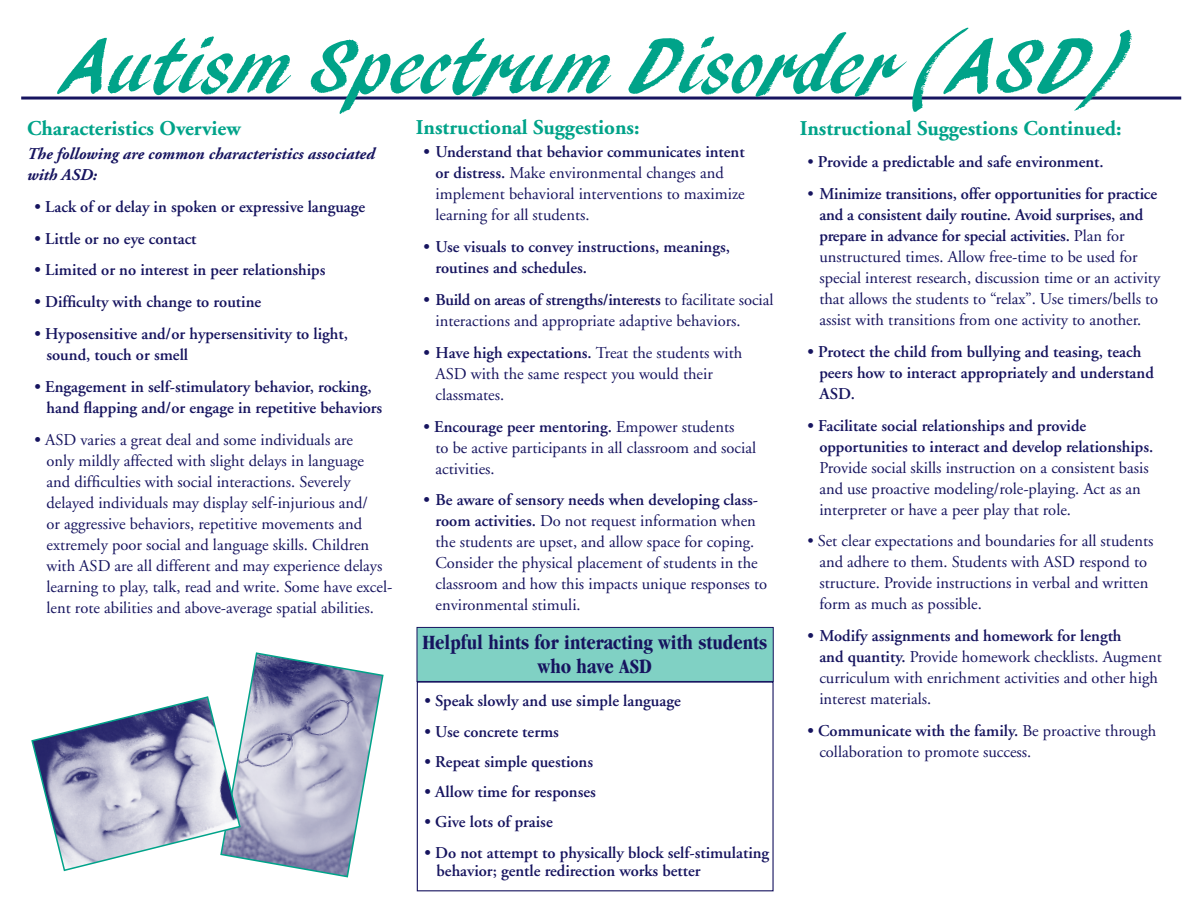
<style>
.page{position:relative;width:1188px;height:918px;background:#fff}
.page>*{position:absolute;margin:0;border:0;box-sizing:border-box;transform-origin:0 0}
.t1{font:81px "Pendry Scr D";color:#00a389}
.t2{font:700 21px "Adobe Garamond";color:#00a389}
.t3{font:700 condensed 21px/24px "Garamond";color:#16145f;text-align:center}
.t4{font:16.5px/21px "Adobe Garamond";color:#16145f}
.t5{font:600 16.5px/21px "Adobe Garamond";color:#16145f}
.t6{font:italic 700 16.5px/21px "Adobe Garamond";color:#16145f}
.s1{font-weight:600}
.s2{font-weight:400}
</style>
<div class="page">
<hr style="left:21px;top:97px;width:1160px;height:3px;background:#16145f">
<div style="left:417px;top:627px;width:357px;height:55px;background:#80d1c4;border:1px solid #16145f"></div>
<svg style="left:31px;top:652px;width:353px;height:226px"></svg>
<h1 class="t1" style="left:64px;top:22px;width:1063px">Autism Spectrum Disorder (ASD)</h1>
<p class="t2" style="left:27px;top:117px;width:215px">Characteristics Overview</p>
<p class="t6" style="left:27px;top:144px;width:349px">The following are common characteristics associated with ASD:</p>
<p class="t5" style="left:35px;top:196px;width:332px">• Lack of or delay in spoken or expressive language</p>
<p class="t5" style="left:35px;top:228px;width:164px">• Little or no eye contact</p>
<p class="t5" style="left:35px;top:260px;width:292px">• Limited or no interest in peer relationships</p>
<p class="t5" style="left:35px;top:292px;width:228px">• Difficulty with change to routine</p>
<p class="t5" style="left:46px;top:324px;width:303px;text-indent:-12px">• Hyposensitive and/or hypersensitivity to light, sound, touch or smell</p>
<p class="t5" style="left:46px;top:376px;width:337px;text-indent:-12px">• Engagement in self-stimulatory behavior, rocking, hand flapping and/or engage in repetitive behaviors</p>
<p class="t4" style="left:47px;top:429px;width:347px;text-indent:-12px"><span class="s1">•</span> ASD varies a great deal and some individuals are<br>only mildly affected with slight delays in language<br>and difficulties with social interactions. Severely delayed individuals may display self-injurious and/<br>or aggressive behaviors, repetitive movements and extremely poor social and language skills. Children with ASD are all different and may experience delays learning to play, talk, read and write. Some have excel&shy;lent rote abilities and above-average spatial abilities.</p>
<p class="t2" style="left:416px;top:116px;width:225px">Instructional Suggestions:</p>
<p class="t4" style="left:435px;top:142px;width:311px;text-indent:-12px"><span class="s1">• Understand that behavior communicates intent or distress.</span> Make environmental changes and implement behavioral interventions to maximize learning for all students.</p>
<p class="t5" style="left:435px;top:237px;width:296px;text-indent:-12px">• Use visuals to convey instructions, meanings, routines and schedules.</p>
<p class="t4" style="left:435px;top:290px;width:340px;text-indent:-12px"><span class="s1">• Build on areas of strengths/interests</span> to facilitate social interactions and appropriate adaptive behaviors.</p>
<p class="t4" style="left:435px;top:343px;width:308px;text-indent:-12px"><span class="s1">• Have high expectations.</span> Treat the students with<br>ASD with the same respect you would their classmates.</p>
<p class="t4" style="left:435px;top:416px;width:322px;text-indent:-12px"><span class="s1">• Encourage peer mentoring.</span> Empower students<br>to be active participants in all classroom and social activities.</p>
<p class="t4" style="left:435px;top:490px;width:333px;text-indent:-12px"><span class="s1">• Be aware of sensory needs when developing class&shy;room activities.</span> Do not request information when the students are upset, and allow space for coping.<br>Consider the physical placement of students in the classroom and how this impacts unique responses to environmental stimuli.</p>
<p class="t3" style="left:422px;top:630px;width:346px">Helpful hints for interacting with students who have ASD</p>
<p class="t5" style="left:425px;top:691px;width:258px">• Speak slowly and use simple language</p>
<p class="t5" style="left:425px;top:721px;width:136px">• Use concrete terms</p>
<p class="t5" style="left:425px;top:751px;width:170px">• Repeat simple questions</p>
<p class="t5" style="left:425px;top:782px;width:173px">• Allow time for responses</p>
<p class="t5" style="left:425px;top:812px;width:130px">• Give lots of praise</p>
<p class="t5" style="left:437px;top:844px;width:334px;line-height:18px;text-indent:-12px">• Do not attempt to physically block self-stimulating behavior; gentle redirection works better</p>
<p class="t2" style="left:800px;top:117px;width:323px">Instructional Suggestions Continued:</p>
<p class="t5" style="left:807px;top:152px;width:298px"><span class="s2">•</span> Provide a predictable and safe environment.</p>
<p class="t4" style="left:819px;top:184px;width:342px;text-indent:-12px">• <span class="s1">Minimize transitions, offer opportunities for practice and a consistent daily routine. Avoid surprises, and prepare in advance for special activities.</span> Plan for unstructured times. Allow free-time to be used for special interest research, discussion time or an activity that allows the students to “relax”. Use timers/bells to assist with transitions from one activity to another.</p>
<p class="t5" style="left:819px;top:341px;width:336px;text-indent:-12px">• Protect the child from bullying and teasing, teach peers how to interact appropriately and understand<br>ASD.</p>
<p class="t5" style="left:819px;top:415px;width:335px;text-indent:-12px">• Facilitate social relationships and provide opportunities to interact and develop relationships.</p>
<p class="t4" style="left:819px;top:457px;width:331px">Provide social skills instruction on a consistent basis and use proactive modeling/role-playing. Act as an interpreter or have a peer play that role.</p>
<p class="t4" style="left:819px;top:531px;width:336px;text-indent:-12px">• Set clear expectations and boundaries for all students and adhere to them. Students with ASD respond to structure. Provide instructions in verbal and written form as much as possible.</p>
<p class="t4" style="left:819px;top:626px;width:344px;text-indent:-12px"><span class="s1">• Modify assignments and homework for length<br>and quantity.</span> Provide homework checklists. Augment curriculum with enrichment activities and other high interest materials.</p>
<p class="t4" style="left:819px;top:721px;width:338px;text-indent:-12px"><span class="s1">• Communicate with the family.</span> Be proactive through collaboration to promote success.</p>
</div>
